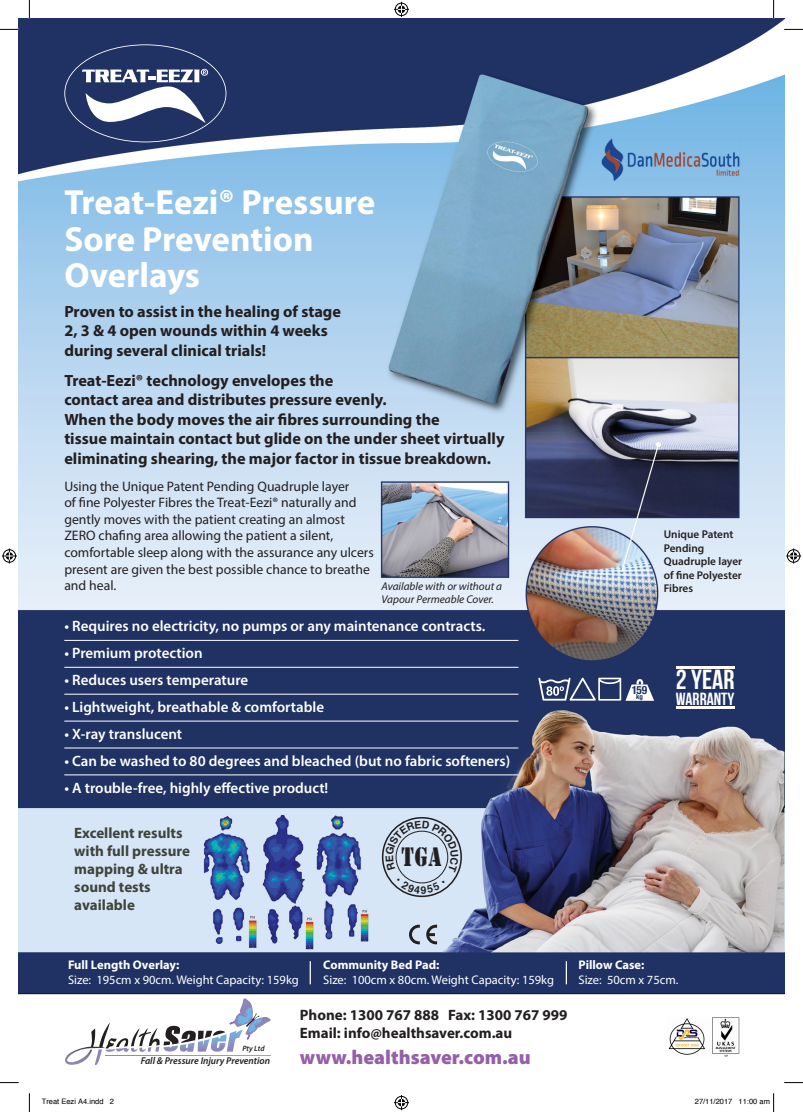
<style>
.page{position:relative;width:803px;height:1112px;background:#fff}
.page>*{position:absolute;margin:0;border:0;box-sizing:border-box;transform-origin:0 0}
.t1{font:700 35px/36.2px "Myriad Pro";letter-spacing:-.005em;color:#fff}
.t2{font:27.62px "Stencil";color:#231f20;scale:.76 1}
.t3{font:700 27.5px "Bebas Neue";color:#fff}
.t4{font:900 20px "Myriad Pro";color:#9460a8}
.t5{font:700 17.5px "Bebas Neue";color:#fff}
.t6{font:700 16.25px/19.5px "Myriad Pro";color:#231f20}
.t7{font:600 15px "Myriad Pro";color:#fff}
.t8{font:700 15px/18px "Myriad Pro";color:#3e443a}
.t9{font:700 15px/18px "Myriad Pro";color:#231f20}
.t10{font:13.75px/16.5px "Myriad Pro";color:#231f20}
.t11{font:12.5px "Myriad Pro";color:#fff}
.t12{font:700 12.5px "Myriad Pro";color:#fff}
.t13{font:700 condensed 11.38px "Helvetica Neue";color:#1f3164}
.t14{font:600 11.25px/13.5px "Myriad Pro";color:#231f20}
.t15{font:italic 11.25px/13.5px "Myriad Pro";color:#231f20}
.t16{font:italic 600 9.88px "Myriad Pro";color:#201e1e}
.t17{font:italic 600 7.75px "Myriad Pro";letter-spacing:.005em;color:#201e1e}
.t18{font:7.5px "Helvetica";color:#000}
.t19{font:700 condensed 7px "Helvetica Neue";color:#1f3164}
</style>
<div class="page">
<img style="left:19px;top:19px;width:765px;height:1047px">
<hr style="left:64px;top:640px;width:454px;height:1px;background:#fff">
<hr style="left:64px;top:667px;width:454px;height:1px;background:#fff">
<hr style="left:64px;top:693px;width:454px;height:1px;background:#fff">
<hr style="left:64px;top:720px;width:454px;height:1px;background:#fff">
<hr style="left:64px;top:747px;width:454px;height:1px;background:#fff">
<hr style="left:64px;top:774px;width:454px;height:1px;background:#fff">
<div style="left:382px;top:816px;width:80px;height:80px;border:2px solid #231f20;border-radius:50%"></div>
<svg style="left:409px;top:924px;width:11px;height:20px"></svg>
<svg style="left:426px;top:924px;width:11px;height:20px"></svg>
<hr style="left:676px;top:666px;width:58px;height:2px;background:#fff">
<hr style="left:676px;top:706px;width:58px;height:2px;background:#fff">
<svg style="left:538px;top:677px;width:116px;height:23px"></svg>
<svg style="left:64px;top:44px;width:162px;height:98px"></svg>
<svg style="left:65px;top:998px;width:206px;height:66px"></svg>
<hr style="left:105px;top:1054px;width:165px;height:1px;background:#fff">
<img style="left:667px;top:1017px;width:72px;height:38px">
<svg style="left:310px;top:960px;width:1px;height:24px"></svg>
<svg style="left:566px;top:960px;width:1px;height:24px"></svg>
<svg style="left:0;top:29px;width:19px;height:1px"></svg>
<svg style="left:784px;top:29px;width:19px;height:1px"></svg>
<svg style="left:0;top:1082px;width:19px;height:1px"></svg>
<svg style="left:784px;top:1082px;width:19px;height:1px"></svg>
<svg style="left:29px;top:0;width:1px;height:19px"></svg>
<svg style="left:29px;top:1093px;width:1px;height:18px"></svg>
<svg style="left:773px;top:0;width:1px;height:19px"></svg>
<svg style="left:394px;top:2px;width:15px;height:15px"></svg>
<svg style="left:394px;top:1095px;width:15px;height:14px"></svg>
<svg style="left:2px;top:548px;width:15px;height:15px"></svg>
<svg style="left:786px;top:548px;width:15px;height:15px"></svg>
<svg style="left:773px;top:1093px;width:1px;height:18px"></svg>
<svg style="left:397px;top:878px;width:48px;height:15px"></svg>
<svg style="left:385px;top:820px;width:74px;height:52px;background:#cbdae9"></svg>
<h1 class="t1" style="left:64px;top:183px;width:313px">Treat-Eezi® Pressure<br>Sore Prevention<br>Overlays</h1>
<p class="t6" style="left:64px;top:301px;width:278px">Proven to assist in the healing of stage<br>2, 3 &amp; 4 open wounds within 4 weeks during several clinical trials!</p>
<p class="t6" style="left:64px;top:370px;width:442px">Treat-Eezi® technology envelopes the<br>contact area and distributes pressure evenly.<br>When the body moves the air fibres surrounding the<br>tissue maintain contact but glide on the under sheet virtually eliminating shearing, the major factor in tissue breakdown.</p>
<p class="t10" style="left:64px;top:477px;width:311px">Using the Unique Patent Pending Quadruple layer<br>of fine Polyester Fibres the Treat-Eezi® naturally and gently moves with the patient creating an almost ZERO chafing area allowing the patient a silent, comfortable sleep along with the assurance any ulcers present are given the best possible chance to breathe and heal.</p>
<p class="t15" style="left:382px;top:579px;width:122px">Available with or without a<br>Vapour Permeable Cover.</p>
<p class="t7" style="left:64px;top:616px;width:422px">• Requires no electricity, no pumps or any maintenance contracts.</p>
<p class="t7" style="left:64px;top:643px;width:140px">• Premium protection</p>
<p class="t7" style="left:64px;top:670px;width:185px">• Reduces users temperature</p>
<p class="t7" style="left:64px;top:697px;width:261px">• Lightweight, breathable &amp; comfortable</p>
<p class="t7" style="left:64px;top:724px;width:119px">• X-ray translucent</p>
<p class="t7" style="left:64px;top:751px;width:447px">• Can be washed to 80 degrees and bleached (but no fabric softeners)</p>
<p class="t7" style="left:64px;top:778px;width:266px">• A trouble-free, highly effective product!</p>
<p class="t8" style="left:74px;top:823px;width:117px">Excellent results with full pressure mapping &amp; ultra sound tests available</p>
<h2 class="t2" style="left:402px;top:846px;width:54px">tga</h2>
<p class="t14" style="left:664px;top:527px;width:80px">Unique Patent<br>Pending<br>Quadruple layer of fine Polyester<br>Fibres</p>
<p class="t13" style="left:632px;top:682px;width:17px">159</p>
<p class="t19" style="left:636px;top:692px;width:8px">kg</p>
<h3 class="t3" style="left:676px;top:668px;width:60px">2 YEAR</h3>
<p class="t5" style="left:676px;top:691px;width:60px">WARRANTY</p>
<p class="t12" style="left:68px;top:956px;width:113px">Full Length Overlay:</p>
<p class="t11" style="left:68px;top:972px;width:232px">Size: 195cm x 90cm. Weight Capacity: 159kg</p>
<p class="t12" style="left:323px;top:956px;width:118px">Community Bed Pad:</p>
<p class="t11" style="left:323px;top:972px;width:232px">Size: 100cm x 80cm. Weight Capacity: 159kg</p>
<p class="t17" style="left:242px;top:1043px;width:24px">Pty Ltd</p>
<p class="t16" style="left:141px;top:1054px;width:131px">Fall &amp; Pressure Injury Prevention</p>
<p class="t9" style="left:300px;top:1005px;width:269px">Phone: 1300 767 888 Fax: 1300 767 999<br>Email: info@healthsaver.com.au</p>
<p class="t4" style="left:300px;top:1043px;width:232px">www.healthsaver.com.au</p>
<p class="t12" style="left:578px;top:956px;width:67px">Pillow Case:</p>
<p class="t11" style="left:578px;top:972px;width:101px">Size: 50cm x 75cm.</p>
<p class="t18" style="left:42px;top:1098px;width:74px">Treat Eezi A4.indd 2</p>
<p class="t18" style="left:695px;top:1098px;width:77px">27/11/2017 11:00 am</p>
</div>
